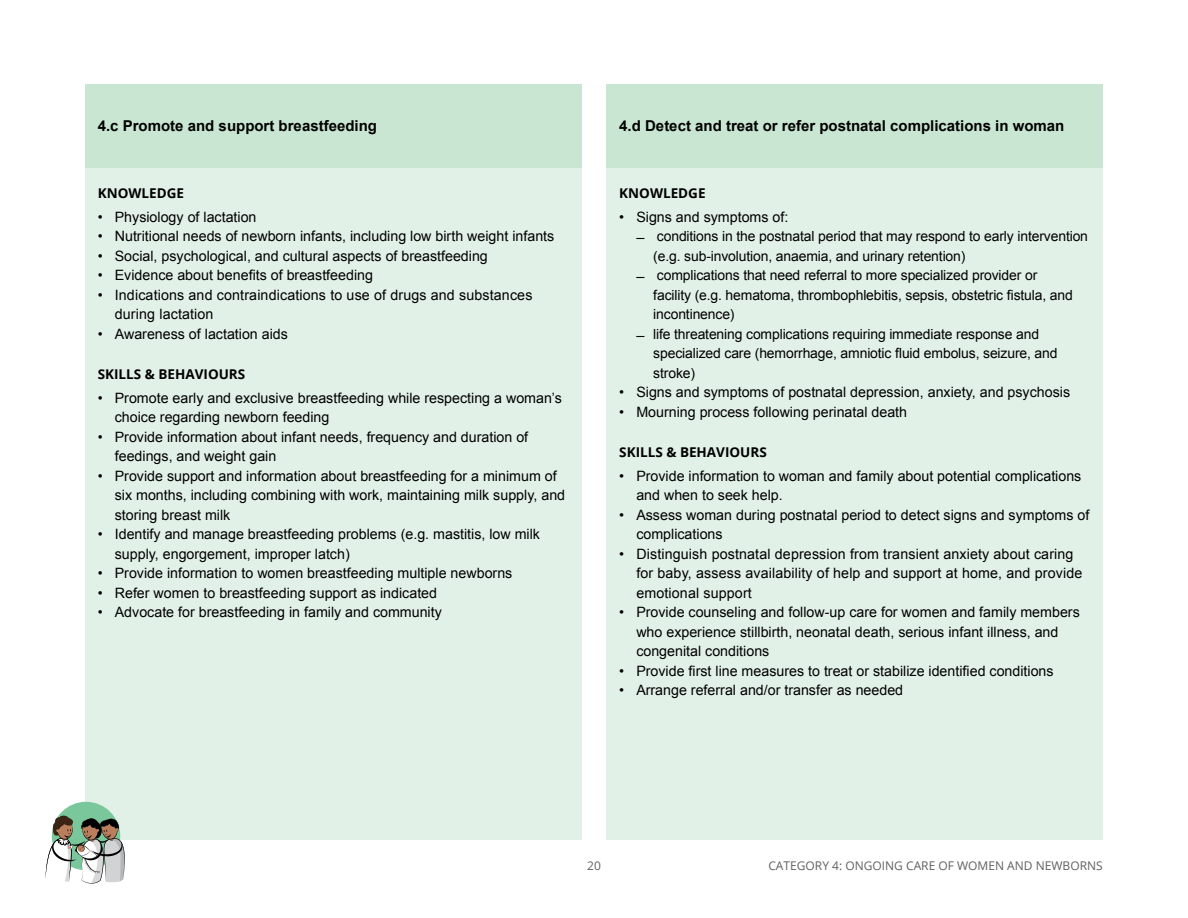
<style>
.page{position:relative;width:1188px;height:918px;background:#fff}
.page>*{position:absolute;margin:0;border:0;box-sizing:border-box;transform-origin:0 0}
.t1{font:700 15px "Arial";color:#000}
.t2{font:14.25px/19.5px "Arial";color:#000}
.t3{font:13.95px "Arial";letter-spacing:-.01em;color:#000}
.t4{font:700 13.5px "Open Sans";color:#000}
.t5{font:12px "Open Sans";color:#606061}
</style>
<div class="page">
<div style="left:85px;top:84px;width:496px;height:84px;background:#c9e6d3"></div>
<div style="left:85px;top:168px;width:496px;height:672px;background:#e2f1e7"></div>
<div style="left:52px;top:802px;width:68px;height:68px;background:#7ac79b;border-radius:50%"></div>
<svg style="left:45px;top:816px;width:80px;height:68px"></svg>
<div style="left:607px;top:84px;width:496px;height:84px;background:#c9e6d3"></div>
<div style="left:607px;top:168px;width:496px;height:672px;background:#e2f1e7"></div>
<p class="t1" style="left:98px;top:116px;width:281px">4.c Promote and support breastfeeding</p>
<p class="t4" style="left:98px;top:183px;width:88px">KNOWLEDGE</p>
<p class="t2" style="left:98px;top:207px;width:160px">• Physiology of lactation</p>
<p class="t2" style="left:98px;top:226px;width:458px">• Nutritional needs of newborn infants, including low birth weight infants</p>
<p class="t2" style="left:98px;top:246px;width:392px">• Social, psychological, and cultural aspects of breastfeeding</p>
<p class="t2" style="left:98px;top:265px;width:277px">• Evidence about benefits of breastfeeding</p>
<p class="t2" style="left:115px;top:285px;width:419px;text-indent:-17px">• Indications and contraindications to use of drugs and substances during lactation</p>
<p class="t2" style="left:98px;top:324px;width:192px">• Awareness of lactation aids</p>
<p class="t4" style="left:98px;top:365px;width:149px">SKILLS &amp; BEHAVIOURS</p>
<p class="t2" style="left:115px;top:388px;width:449px;text-indent:-17px">• Promote early and exclusive breastfeeding while respecting a woman’s choice regarding newborn feeding</p>
<p class="t2" style="left:115px;top:427px;width:415px;text-indent:-17px">• Provide information about infant needs, frequency and duration of feedings, and weight gain</p>
<p class="t2" style="left:115px;top:466px;width:452px;text-indent:-17px">• Provide support and information about breastfeeding for a minimum of six months, including combining with work, maintaining milk supply, and storing breast milk</p>
<p class="t2" style="left:115px;top:525px;width:427px;text-indent:-17px">• Identify and manage breastfeeding problems (e.g. mastitis, low milk supply, engorgement, improper latch)</p>
<p class="t2" style="left:98px;top:564px;width:416px">• Provide information to women breastfeeding multiple newborns</p>
<p class="t2" style="left:98px;top:583px;width:341px">• Refer women to breastfeeding support as indicated</p>
<p class="t2" style="left:98px;top:603px;width:346px">• Advocate for breastfeeding in family and community</p>
<p class="t1" style="left:619px;top:116px;width:447px">4.d Detect and treat or refer postnatal complications in woman</p>
<p class="t4" style="left:619px;top:183px;width:88px">KNOWLEDGE</p>
<p class="t2" style="left:619px;top:207px;width:171px">• Signs and symptoms of:</p>
<p class="t3" style="left:641px;top:227px;width:449px">̶ conditions in the postnatal period that may respond to early intervention</p>
<p class="t3" style="left:653px;top:247px;width:314px">(e.g. sub-involution, anaemia, and urinary retention)</p>
<p class="t3" style="left:641px;top:266px;width:398px">̶ complications that need referral to more specialized provider or</p>
<p class="t3" style="left:653px;top:286px;width:421px">facility (e.g. hematoma, thrombophlebitis, sepsis, obstetric fistula, and</p>
<p class="t3" style="left:653px;top:305px;width:83px">incontinence)</p>
<p class="t3" style="left:641px;top:325px;width:400px">̶ life threatening complications requiring immediate response and</p>
<p class="t3" style="left:653px;top:344px;width:406px">specialized care (hemorrhage, amniotic fluid embolus, seizure, and</p>
<p class="t3" style="left:653px;top:364px;width:43px">stroke)</p>
<p class="t2" style="left:619px;top:382px;width:452px">• Signs and symptoms of postnatal depression, anxiety, and psychosis</p>
<p class="t2" style="left:619px;top:402px;width:289px">• Mourning process following perinatal death</p>
<p class="t4" style="left:619px;top:443px;width:149px">SKILLS &amp; BEHAVIOURS</p>
<p class="t2" style="left:636px;top:466px;width:447px;text-indent:-17px">• Provide information to woman and family about potential complications and when to seek help.</p>
<p class="t2" style="left:636px;top:505px;width:455px;text-indent:-17px">• Assess woman during postnatal period to detect signs and symptoms of complications</p>
<p class="t2" style="left:636px;top:544px;width:447px;text-indent:-17px">• Distinguish postnatal depression from transient anxiety about caring for baby, assess availability of help and support at home, and provide emotional support</p>
<p class="t2" style="left:636px;top:603px;width:445px;text-indent:-17px">• Provide counseling and follow-up care for women and family members who experience stillbirth, neonatal death, serious infant illness, and congenital conditions</p>
<p class="t2" style="left:619px;top:661px;width:436px">• Provide first line measures to treat or stabilize identified conditions</p>
<p class="t2" style="left:619px;top:681px;width:285px">• Arrange referral and/or transfer as needed</p>
<p class="t5" style="left:587px;top:858px;width:15px">20</p>
<p class="t5" style="left:768px;top:858px;width:17px">CATEGORY</p>
<p class="t5" style="left:832px;top:858px;width:82px">4: ONGOING CARE</p>
<p class="t5" style="left:938px;top:858px;width:166px">OF WOMEN AND NEWBORNS</p>
</div>
